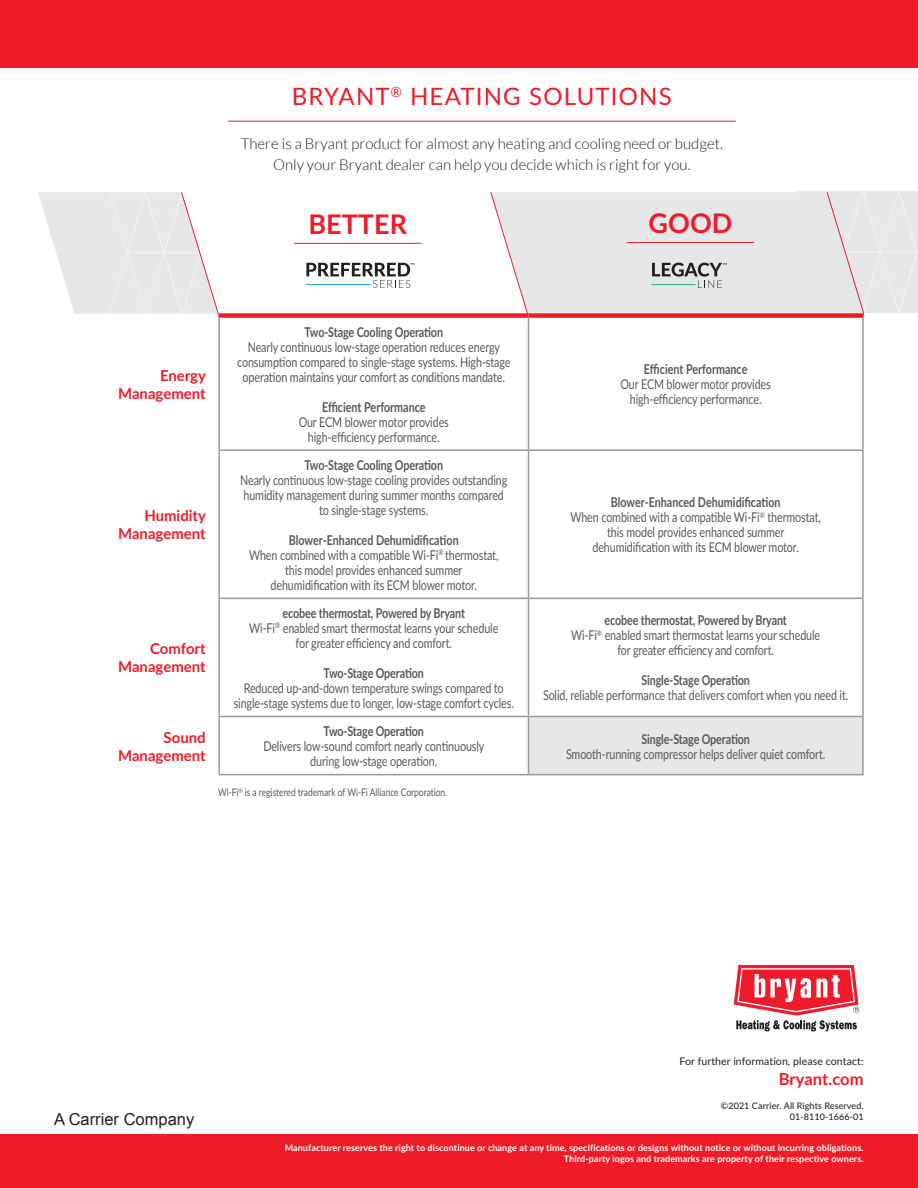
<style>
.page{position:relative;width:918px;height:1188px;background:#fff}
.page>*{position:absolute;margin:0;border:0;box-sizing:border-box;transform-origin:0 0}
.t1{font:700 27px "Lato";color:#ee1c27}
.t2{font:24px "Lato";letter-spacing:.05em;color:#ee1c27}
.t3{font:16.5px "Arial";color:#231f20}
.t4{font:700 16.5px "Lato";color:#ee1c27}
.t5{font:300 15px/21px "Lato";color:#231f20;text-align:center}
.t6{font:700 15px "Lato";color:#ee1c27}
.Table_Content{font:13.5px/15px "Lato";letter-spacing:-.01em;color:#57585a;text-align:center;scale:.8 1}
.Table_Content-2{font:700 13.5px "Lato";letter-spacing:-.01em;color:#57585a;scale:.8 1}
.t7{font:10.5px "Lato";color:#57585a;scale:.8 1}
.t8{font:10.5px "Lato";letter-spacing:.01em;color:#231f20}
.t9{font:700 9px/10.8px "Lato";letter-spacing:.01em;color:#fff;text-align:right}
.t10{font:500 9px "Lato";letter-spacing:.01em;color:#231f20}
</style>
<div class="page">
<div style="left:530px;top:192px;width:296px;height:121px;background:#e6e7e9"></div>
<div style="left:0;top:1134px;width:918px;height:54px;background:#ee1c27"></div>
<div style="left:0;top:0;width:918px;height:68px;background:#ee1c27"></div>
<hr style="left:228px;top:121px;width:508px;height:1px;background:#ee1c27">
<hr style="left:627px;top:242px;width:127px;height:1px;background:#ee1c27">
<div style="left:826px;top:191px;width:92px;height:123px;background:#e6e7e9"></div>
<svg style="left:38px;top:192px;width:492px;height:122px"></svg>
<hr style="left:307px;top:284px;width:63px;height:1px;background:#24aae1">
<svg style="left:652px;top:263px;width:75px;height:25px;background:#b5b5b7"></svg>
<hr style="left:652px;top:284px;width:43px;height:1px;background:#2bb572">
<svg style="left:734px;top:965px;width:125px;height:66px"></svg>
<svg style="left:220px;top:318px;width:308px;height:398px"></svg>
<svg style="left:529px;top:318px;width:333px;height:398px"></svg>
<div style="left:528px;top:716px;width:335px;height:59px;background:#e6e7e9"></div>
<div style="left:218px;top:313px;width:310px;height:5px;background:#ee1c27"></div>
<div style="left:528px;top:313px;width:336px;height:5px;background:#ee1c27"></div>
<hr style="left:528px;top:717px;width:1px;height:57px;background:#97999c">
<hr style="left:218px;top:716px;width:310px;height:1px;background:#97999c">
<hr style="left:218px;top:717px;width:2px;height:57px;background:#97999c">
<hr style="left:528px;top:716px;width:336px;height:1px;background:#97999c">
<hr style="left:862px;top:717px;width:2px;height:57px;background:#97999c">
<hr style="left:218px;top:774px;width:310px;height:1px;background:#97999c">
<hr style="left:528px;top:774px;width:336px;height:1px;background:#97999c">
<hr style="left:218px;top:318px;width:2px;height:131px;background:#97999c">
<hr style="left:528px;top:318px;width:1px;height:131px;background:#97999c">
<hr style="left:862px;top:318px;width:2px;height:131px;background:#97999c">
<hr style="left:218px;top:449px;width:310px;height:2px;background:#97999c">
<hr style="left:218px;top:451px;width:2px;height:147px;background:#97999c">
<hr style="left:528px;top:449px;width:336px;height:2px;background:#97999c">
<hr style="left:528px;top:451px;width:1px;height:147px;background:#97999c">
<hr style="left:862px;top:451px;width:2px;height:147px;background:#97999c">
<hr style="left:218px;top:598px;width:310px;height:1px;background:#97999c">
<hr style="left:218px;top:599px;width:2px;height:117px;background:#97999c">
<hr style="left:528px;top:598px;width:336px;height:1px;background:#97999c">
<hr style="left:528px;top:599px;width:1px;height:117px;background:#97999c">
<hr style="left:862px;top:599px;width:2px;height:117px;background:#97999c">
<p class="t2" style="left:292px;top:79px;width:381px">BRYANT<sup>®</sup> HEATING SOLUTIONS</p>
<p class="t5" style="left:241px;top:133px;width:484px">There is a Bryant product for almost any heating and cooling need or budget.<br>Only your Bryant dealer can help you decide which is right for you.</p>
<p class="t1" style="left:308px;top:204px;width:100px">BETTER</p>
<p class="t1" style="left:649px;top:204px;width:85px">GOOD</p>
<p class="t6" style="left:160px;top:364px;width:48px">Energy</p>
<p class="t6" style="left:118px;top:382px;width:89px">Management</p>
<p class="t6" style="left:144px;top:505px;width:63px">Humidity</p>
<p class="t6" style="left:118px;top:523px;width:89px">Management</p>
<p class="t6" style="left:150px;top:638px;width:57px">Comfort</p>
<p class="t6" style="left:118px;top:656px;width:89px">Management</p>
<p class="t6" style="left:164px;top:726px;width:44px">Sound</p>
<p class="t6" style="left:118px;top:744px;width:89px">Management</p>
<p class="Table_Content-2" style="left:305px;top:322px;width:175px">Two-Stage Cooling Operation</p>
<p class="Table_Content" style="left:237px;top:339px;width:343px">Nearly continuous low-stage operation reduces energy consumption compared to single-stage systems. High-stage operation maintains your comfort as conditions mandate.</p>
<p class="Table_Content-2" style="left:322px;top:397px;width:131px">Efficient Performance</p>
<p class="Table_Content" style="left:299px;top:414px;width:189px">Our ECM blower motor provides high-efficiency performance.</p>
<p class="Table_Content-2" style="left:305px;top:455px;width:175px">Two-Stage Cooling Operation</p>
<p class="Table_Content" style="left:240px;top:472px;width:335px">Nearly continuous low-stage cooling provides outstanding humidity management during summer months compared to single-stage systems.</p>
<p class="Table_Content-2" style="left:289px;top:530px;width:214px">Blower-Enhanced Dehumidification</p>
<p class="Table_Content" style="left:249px;top:547px;width:313px">When combined with a compatible Wi-Fi<sup>®</sup> thermostat, this model provides enhanced summer dehumidification with its ECM blower motor.</p>
<p class="Table_Content-2" style="left:283px;top:603px;width:230px">ecobee thermostat, Powered by Bryant</p>
<p class="Table_Content" style="left:249px;top:620px;width:313px">Wi-Fi<sup>®</sup> enabled smart thermostat learns your schedule for greater efficiency and comfort.</p>
<p class="Table_Content-2" style="left:324px;top:663px;width:127px">Two-Stage Operation</p>
<p class="Table_Content" style="left:234px;top:680px;width:352px">Reduced up-and-down temperature swings compared to single-stage systems due to longer, low-stage comfort cycles.</p>
<p class="Table_Content-2" style="left:324px;top:721px;width:127px">Two-Stage Operation</p>
<p class="Table_Content" style="left:263px;top:738px;width:278px">Delivers low-sound comfort nearly continuously during low-stage operation.</p>
<p class="t7" style="left:218px;top:785px;width:288px">Wi-Fi<sup>®</sup> is a registered trademark of Wi-Fi Alliance Corporation.</p>
<p class="Table_Content-2" style="left:644px;top:359px;width:131px">Efficient Performance</p>
<p class="Table_Content" style="left:621px;top:376px;width:189px">Our ECM blower motor provides high-efficiency performance.</p>
<p class="Table_Content-2" style="left:611px;top:492px;width:214px">Blower-Enhanced Dehumidification</p>
<p class="Table_Content" style="left:570px;top:509px;width:315px">When combined with a compatible Wi-Fi<sup>®</sup> thermostat, this model provides enhanced summer dehumidification with its ECM blower motor.</p>
<p class="Table_Content-2" style="left:604px;top:611px;width:230px">ecobee thermostat, Powered by Bryant</p>
<p class="Table_Content" style="left:571px;top:627px;width:313px">Wi-Fi<sup>®</sup> enabled smart thermostat learns your schedule for greater efficiency and comfort.</p>
<p class="Table_Content-2" style="left:641px;top:671px;width:137px">Single-Stage Operation</p>
<p class="Table_Content" style="left:543px;top:687px;width:383px">Solid, reliable performance that delivers comfort when you need it.</p>
<p class="Table_Content-2" style="left:641px;top:729px;width:137px">Single-Stage Operation</p>
<p class="Table_Content" style="left:566px;top:746px;width:326px">Smooth-running compressor helps deliver quiet comfort.</p>
<p class="t3" style="left:54px;top:1108px;width:142px">A Carrier Company</p>
<p class="t8" style="left:680px;top:1054px;width:186px">For further information, please contact:</p>
<p class="t10" style="left:721px;top:1100px;width:144px">©2021 Carrier. All Rights Reserved.</p>
<p class="t10" style="left:790px;top:1110px;width:75px">01-8110-1666-01</p>
<p class="t4" style="left:779px;top:1067px;width:86px">Bryant.com</p>
<p class="t9" style="left:285px;top:1142px;width:580px">Manufacturer reserves the right to discontinue or change at any time, specifications or designs without notice or without incurring obligations.<br>Third-party logos and trademarks are property of their respective owners.</p>
</div>
